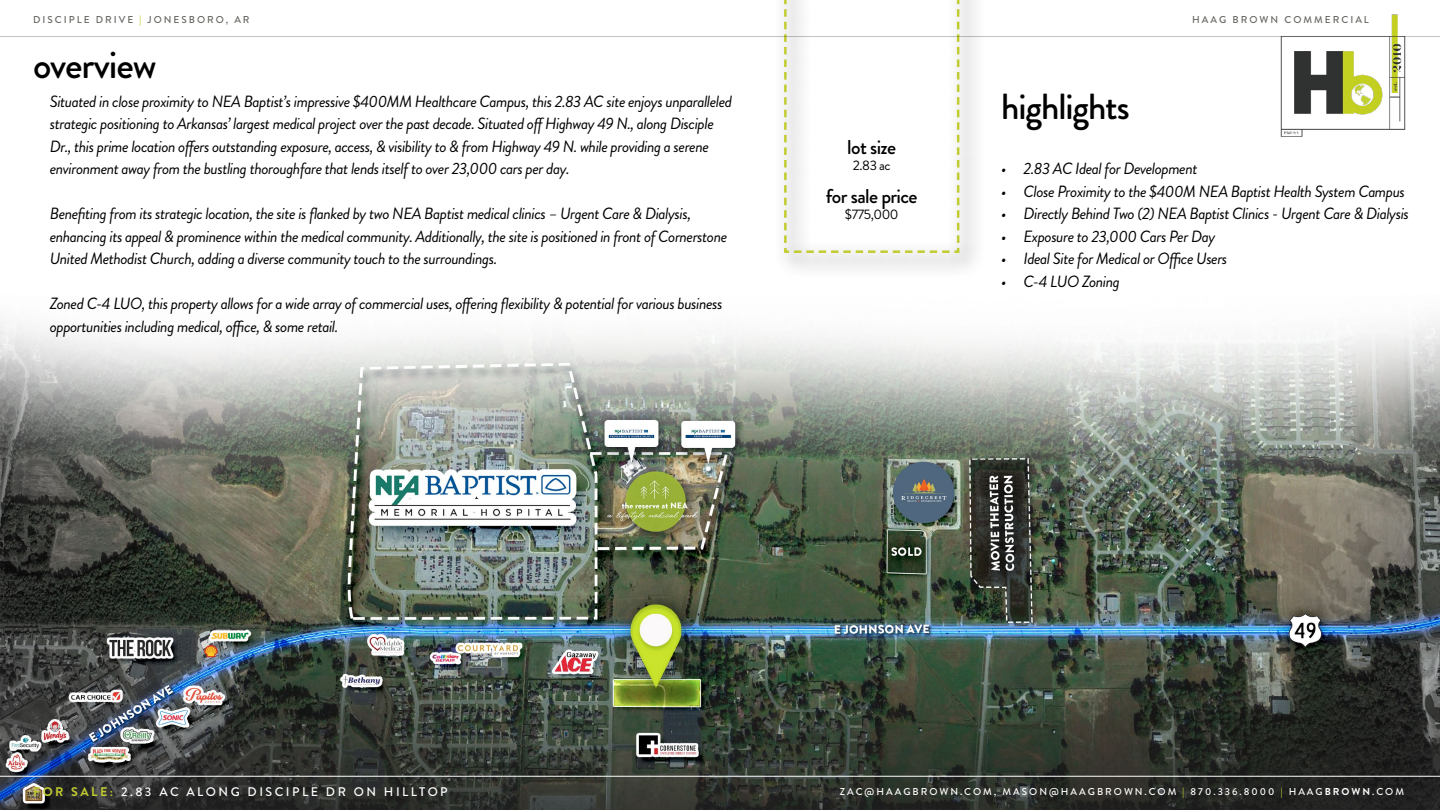
<style>
.page{position:relative;width:1440px;height:810px;background:#fff}
.page>*{position:absolute;margin:0;border:0;box-sizing:border-box;transform-origin:0 0}
.t1{font:500 38.75px "Brandon Grotesque";letter-spacing:-.03em;color:#000}
.t2{font:500 36.25px "Brandon Grotesque";letter-spacing:-.03em;color:#000}
.t3{font:500 20px "Brandon Grotesque";letter-spacing:-.03em;color:#000}
.t4{font:italic 16.25px/22.5px "Brandon Grotesque";letter-spacing:-.03em;color:#000}
.t5{font:13.75px "Brandon Grotesque";letter-spacing:-.03em;color:#000}
.t6{font:500 12.5px "Brandon Grotesque";letter-spacing:.2em;color:#fff}
.t7{font:500 10px "Brandon Grotesque";letter-spacing:.2em;color:#fff}
.t8{font:500 10px "Brandon Grotesque";letter-spacing:.2em;color:#676763}
.s1{font-weight:900;color:#c1cc30}
.s2{font-weight:700;color:#c1cc30}
.s3{font-weight:700}
</style>
<div class="page">
<img style="left:0;top:319px;width:1440px;height:491px">
<div style="left:773px;top:0;width:213px;height:279px;background:#f5f5f5"></div>
<svg style="left:784px;top:0;width:176px;height:254px"></svg>
<hr style="left:0;top:776px;width:1440px;height:1px;background:#fff">
<hr style="left:0;top:36px;width:1440px;height:1px;background:#000">
<img style="left:1272px;top:14px;width:142px;height:123px">
<p class="t8" style="left:33px;top:12px;width:218px">DISCIPLE DRIVE <span class="s1">|</span> JONESBORO, AR</p>
<h1 class="t1" style="left:33px;top:38px;width:125px">overview</h1>
<p class="t4" style="left:50px;top:90px;width:684px">Situated in close proximity to NEA Baptist’s impressive $400MM Healthcare Campus, this 2.83 AC site enjoys unparalleled strategic positioning to Arkansas’ largest medical project over the past decade. Situated off Highway 49 N., along Disciple Dr., this prime location offers outstanding exposure, access, &amp; visibility to &amp; from Highway 49 N. while providing a serene environment away from the bustling thoroughfare that lends itself to over 23,000 cars per day.</p>
<p class="t4" style="left:50px;top:203px;width:679px">Benefiting from its strategic location, the site is flanked by two NEA Baptist medical clinics – Urgent Care &amp; Dialysis, enhancing its appeal &amp; prominence within the medical community. Additionally, the site is positioned in front of Cornerstone<br>United Methodist Church, adding a diverse community touch to the surroundings.</p>
<p class="t4" style="left:50px;top:293px;width:674px">Zoned C-4 LUO, this property allows for a wide array of commercial uses, offering flexibility &amp; potential for various business opportunities including medical, office, &amp; some retail.</p>
<p class="t3" style="left:847px;top:133px;width:51px">lot size</p>
<p class="t5" style="left:853px;top:156px;width:39px">2.83 ac</p>
<p class="t3" style="left:826px;top:182px;width:93px">for sale price</p>
<p class="t5" style="left:845px;top:205px;width:55px">$775,000</p>
<p class="t8" style="left:1192px;top:12px;width:178px">HAAG BROWN COMMERCIAL</p>
<h2 class="t2" style="left:1001px;top:82px;width:130px">highlights</h2>
<p class="t4" style="left:1001px;top:158px;width:198px">• 2.83 AC Ideal for Development</p>
<p class="t4" style="left:1001px;top:180px;width:406px">• Close Proximity to the $400M NEA Baptist Health System Campus</p>
<p class="t4" style="left:1001px;top:203px;width:410px">• Directly Behind Two (2) NEA Baptist Clinics - Urgent Care &amp; Dialysis</p>
<p class="t4" style="left:1001px;top:225px;width:216px">• Exposure to 23,000 Cars Per Day</p>
<p class="t4" style="left:1001px;top:248px;width:228px">• Ideal Site for Medical or Office Users</p>
<p class="t4" style="left:1001px;top:270px;width:120px">• C-4 LUO Zoning</p>
<p class="t6" style="left:33px;top:783px;width:416px"><span class="s2">FOR SALE:</span> 2.83 AC ALONG DISCIPLE DR ON HILLTOP</p>
<p class="t7" style="left:840px;top:784px;width:566px">ZAC@HAAGBROWN.COM, MASON@HAAGBROWN.COM <span class="s1">|</span> 870.336.8000 <span class="s1">|</span> HAAG<span class="s3">BROWN</span>.COM</p>
</div>
